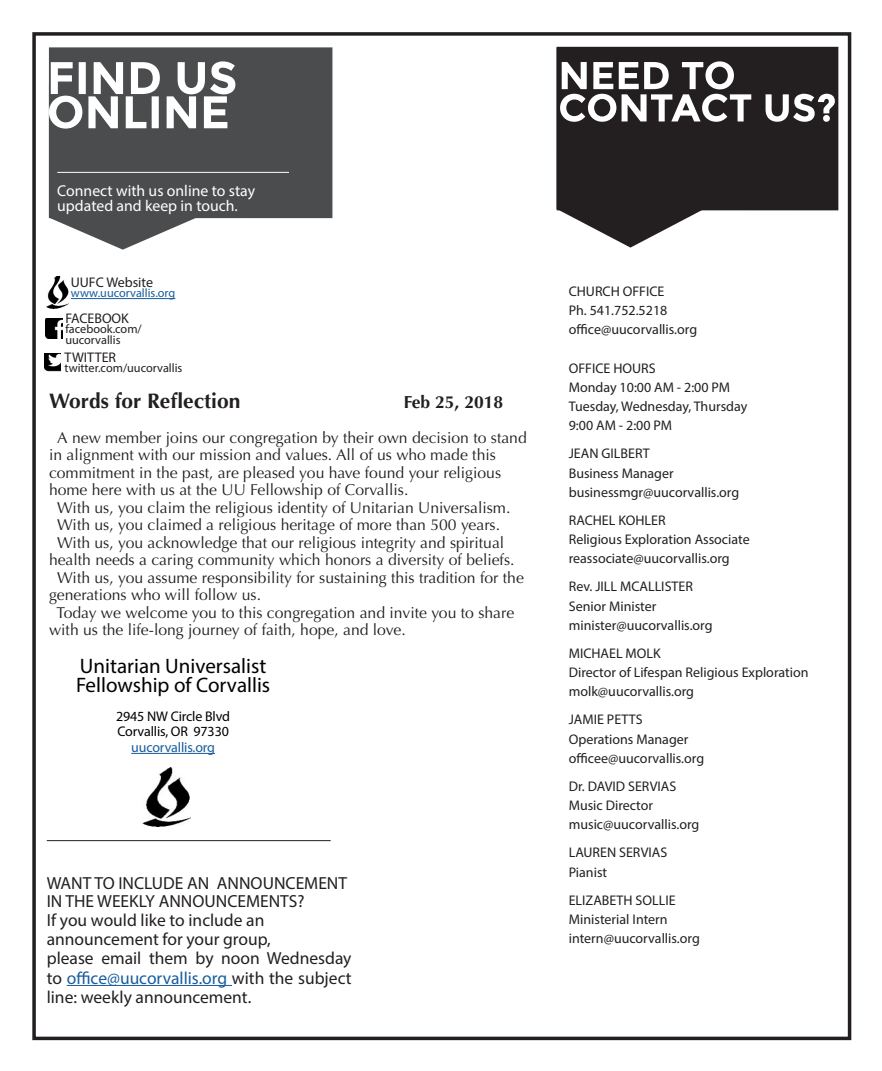
<style>
.page{position:relative;width:882px;height:1071px;background:#fff}
.page>*{position:absolute;margin:0;border:0;box-sizing:border-box;transform-origin:0 0}
.t1{font:21px/19.2px "Myriad Pro";color:#000}
.t2{font:700 21px "Optima";color:#231f20}
.t3{font:17.5px/19.2px "Myriad Pro";color:#231f20}
.t4{font:700 17.5px "Optima";color:#231f20}
.t5{font:15.75px/17.5px "Optima";color:#231f20}
.t6{font:15.75px "Myriad Pro";color:#fff}
.t7{font:14px/19.2px "Myriad Pro";color:#231f20}
.t8{font:14px "Myriad Pro";letter-spacing:-.01em;color:#000}
.t9{font:14px "Myriad Pro";letter-spacing:-.01em;color:#175d9e}
.t10{font:12.25px/10.5px "Myriad Pro";color:#231f20}
.t11{font:12.25px "Myriad Pro";color:#175d9e}
.s1{color:#175d9e}
</style>
<div class="page">
<div style="left:32px;top:32px;width:819px;height:1008px;border:4px solid #231f20"></div>
<hr style="left:131px;top:753px;width:84px;height:1px;background:#175d9e">
<img style="left:143px;top:768px;width:47px;height:59px">
<div style="left:49px;top:47px;width:283px;height:171px;background:#4b4c4d"></div>
<hr style="left:57px;top:172px;width:232px;height:1px;background:#fff">
<svg style="left:49px;top:61px;width:186px;height:189px"></svg>
<hr style="left:67px;top:985px;width:165px;height:1px;background:#175d9e">
<hr style="left:47px;top:840px;width:284px;height:1px;background:#231f20">
<img style="left:45px;top:353px;width:15px;height:19px">
<img style="left:45px;top:318px;width:17px;height:21px">
<hr style="left:71px;top:298px;width:104px;height:1px;background:#175d9e">
<img style="left:46px;top:276px;width:22px;height:33px">
<svg style="left:557px;top:47px;width:278px;height:201px"></svg>
<p class="t6" style="left:57px;top:181px;width:199px">Connect with us online to stay</p>
<p class="t6" style="left:57px;top:196px;width:182px">updated and keep in touch.</p>
<p class="t7" style="left:71px;top:272px;width:84px">UUFC Website</p>
<p class="t11" style="left:71px;top:286px;width:106px">www.uucorvallis.org</p>
<p class="t7" style="left:65px;top:308px;width:65px">FACEBOOK</p>
<p class="t10" style="left:65px;top:324px;width:78px">facebook.com/ uucorvallis</p>
<p class="t7" style="left:65px;top:347px;width:53px">TWITTER</p>
<p class="t10" style="left:65px;top:363px;width:119px">twitter.com/uucorvallis</p>
<p class="t2" style="left:49px;top:389px;width:193px">Words for Reflection</p>
<p class="t4" style="left:404px;top:392px;width:101px">Feb 25, 2018</p>
<p class="t5" style="left:49px;top:429px;width:479px;text-indent:8px">A new member joins our congregation by their own decision to stand in alignment with our mission and values. All of us who made this commitment in the past, are pleased you have found your religious home here with us at the UU Fellowship of Corvallis.</p>
<p class="t5" style="left:57px;top:499px;width:455px">With us, you claim the religious identity of Unitarian Universalism.</p>
<p class="t5" style="left:57px;top:517px;width:444px">With us, you claimed a religious heritage of more than 500 years.</p>
<p class="t5" style="left:49px;top:534px;width:467px;text-align:center">With us, you acknowledge that our religious integrity and spiritual health needs a caring community which honors a diversity of beliefs.</p>
<p class="t5" style="left:49px;top:569px;width:476px;text-indent:8px">With us, you assume responsibility for sustaining this tradition for the generations who will follow us.</p>
<p class="t5" style="left:49px;top:604px;width:467px;text-indent:8px">Today we welcome you to this congregation and invite you to share with us the life-long journey of faith, hope, and love.</p>
<p class="t1" style="left:76px;top:656px;width:196px">Unitarian Universalist<br>Fellowship of Corvallis</p>
<p class="t8" style="left:116px;top:707px;width:115px">2945 NW Circle Blvd</p>
<p class="t8" style="left:117px;top:723px;width:113px">Corvallis, OR 97330</p>
<p class="t9" style="left:131px;top:739px;width:85px">uucorvallis.org</p>
<p class="t3" style="left:47px;top:874px;width:302px;line-height:17.5px">WANT TO INCLUDE AN ANNOUNCEMENT<br>IN THE WEEKLY ANNOUNCEMENTS?</p>
<p class="t3" style="left:47px;top:910px;width:219px">If you would like to include an</p>
<p class="t3" style="left:47px;top:929px;width:226px">announcement for your group,</p>
<p class="t3" style="left:47px;top:949px;width:306px;text-align:justify">please email them by noon Wednesday to <span class="s1">office@uucorvallis.org</span> with the subject line: weekly announcement.</p>
<p class="t7" style="left:569px;top:281px;width:97px">CHURCH OFFICE</p>
<p class="t7" style="left:569px;top:300px;width:100px">Ph. 541.752.5218</p>
<p class="t7" style="left:569px;top:320px;width:130px">office@uucorvallis.org</p>
<p class="t7" style="left:569px;top:358px;width:88px">OFFICE HOURS</p>
<p class="t7" style="left:569px;top:377px;width:180px">Monday 10:00 AM - 2:00 PM<br>Tuesday, Wednesday, Thursday</p>
<p class="t7" style="left:569px;top:416px;width:105px">9:00 AM - 2:00 PM</p>
<p class="t7" style="left:569px;top:444px;width:82px">JEAN GILBERT</p>
<p class="t7" style="left:569px;top:463px;width:106px">Business Manager</p>
<p class="t7" style="left:569px;top:482px;width:172px">businessmgr@uucorvallis.org</p>
<p class="t7" style="left:569px;top:510px;width:98px">RACHEL KOHLER</p>
<p class="t7" style="left:569px;top:530px;width:183px">Religious Exploration Associate</p>
<p class="t7" style="left:569px;top:549px;width:162px">reassociate@uucorvallis.org</p>
<p class="t7" style="left:569px;top:577px;width:126px">Rev. JILL MCALLISTER</p>
<p class="t7" style="left:569px;top:596px;width:89px">Senior Minister</p>
<p class="t7" style="left:569px;top:615px;width:145px">minister@uucorvallis.org</p>
<p class="t7" style="left:569px;top:643px;width:93px">MICHAEL MOLK</p>
<p class="t7" style="left:569px;top:663px;width:241px">Director of Lifespan Religious Exploration</p>
<p class="t7" style="left:569px;top:682px;width:127px">molk@uucorvallis.org</p>
<p class="t7" style="left:569px;top:710px;width:75px">JAMIE PETTS</p>
<p class="t7" style="left:569px;top:729px;width:121px">Operations Manager</p>
<p class="t7" style="left:569px;top:748px;width:137px">officee@uucorvallis.org</p>
<p class="t7" style="left:569px;top:776px;width:109px">Dr. DAVID SERVIAS</p>
<p class="t7" style="left:569px;top:796px;width:86px">Music Director</p>
<p class="t7" style="left:569px;top:815px;width:132px">music@uucorvallis.org</p>
<p class="t7" style="left:569px;top:843px;width:100px">LAUREN SERVIAS</p>
<p class="t7" style="left:569px;top:862px;width:40px">Pianist</p>
<p class="t7" style="left:569px;top:890px;width:108px">ELIZABETH SOLLIE</p>
<p class="t7" style="left:569px;top:909px;width:100px">Ministerial Intern</p>
<p class="t7" style="left:569px;top:929px;width:133px">intern@uucorvallis.org</p>
</div>
